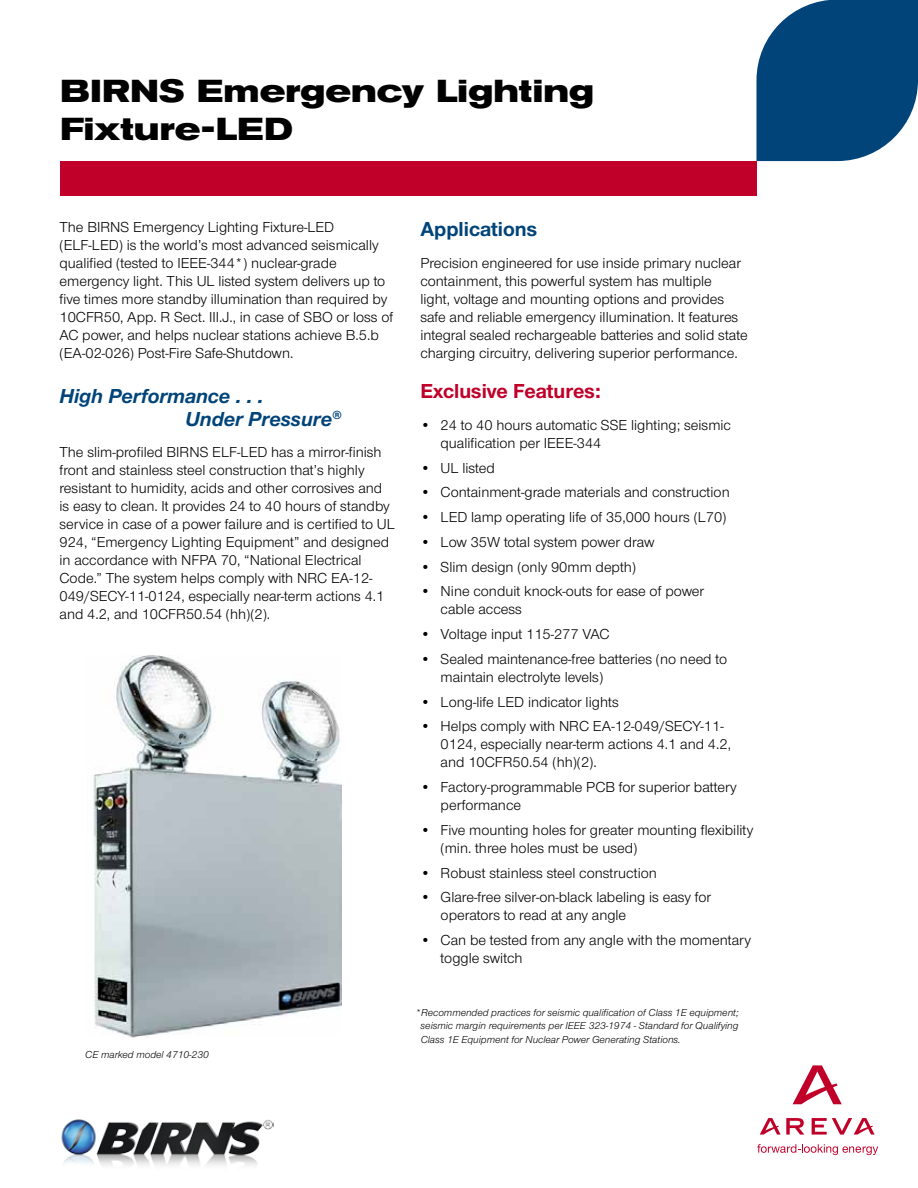
<style>
.page{position:relative;width:918px;height:1188px;background:#fff}
.page>*{position:absolute;margin:0;border:0;box-sizing:border-box;transform-origin:0 0}
.t1{font:700 expanded 31.5px/37.8px "Akzidenz Grotesk BE";letter-spacing:.01em;color:#000}
.t2{font:italic 700 21px/22.5px "Nimbus AREVA";color:#00447a}
.t3{font:700 21px "Nimbus AREVA";color:#c1002a}
.t4{font:700 21px "Nimbus AREVA";color:#00447a}
.t5{font:15px/18px "Nimbus AREVA";color:#000}
.t6{font:italic 10.5px/13.5px "Nimbus AREVA";color:#000;text-align:justify}
</style>
<div class="page">
<svg style="left:756px;top:0;width:162px;height:161px;background:#1e5a89"></svg>
<div style="left:60px;top:161px;width:696px;height:34px;background:#c1002a"></div>
<svg style="left:793px;top:1065px;width:49px;height:39px"></svg>
<svg style="left:760px;top:1118px;width:44px;height:17px"></svg>
<svg style="left:812px;top:1118px;width:63px;height:17px"></svg>
<svg style="left:757px;top:1144px;width:121px;height:11px"></svg>
<img style="left:61px;top:1119px;width:213px;height:47px">
<img style="left:93px;top:655px;width:248px;height:382px">
<h1 class="t1" style="left:60px;top:73px;width:536px">BIRNS Emergency Lighting<br>Fixture-LED</h1>
<p class="t5" style="left:60px;top:219px;width:335px">The BIRNS Emergency Lighting Fixture-LED (ELF-LED) is the world’s most advanced seismically qualified (tested to IEEE-344*) nuclear-grade emergency light. This UL listed system delivers up to five times more standby illumination than required by 10CFR50, App. R Sect. III.J., in case of SBO or loss of AC power, and helps nuclear stations achieve B.5.b (EA-02-026) Post-Fire Safe-Shutdown.</p>
<h2 class="t2" style="left:186px;top:385px;width:158px;text-indent:-126px">High Performance . . .<br>Under Pressure<sup>®</sup></h2>
<p class="t5" style="left:60px;top:444px;width:337px">The slim-profiled BIRNS ELF-LED has a mirror-finish front and stainless steel construction that’s highly resistant to humidity, acids and other corrosives and is easy to clean. It provides 24 to 40 hours of standby service in case of a power failure and is certified to UL 924, “Emergency Lighting Equipment” and designed in accordance with NFPA 70, “National Electrical Code.” The system helps comply with NRC EA-12- 049/SECY-11-0124, especially near-term actions 4.1 and 4.2, and 10CFR50.54 (hh)(2).</p>
<p class="t6" style="left:85px;top:1048px;width:125px">CE marked model 4710-230</p>
<h2 class="t4" style="left:420px;top:217px;width:118px">Applications</h2>
<p class="t5" style="left:420px;top:254px;width:329px">Precision engineered for use inside primary nuclear containment, this powerful system has multiple<br>light, voltage and mounting options and provides safe and reliable emergency illumination. It features integral sealed rechargeable batteries and solid state charging circuitry, delivering superior performance.</p>
<h2 class="t3" style="left:420px;top:379px;width:182px">Exclusive Features:</h2>
<p class="t5" style="left:441px;top:416px;width:292px;text-indent:-20px">• 24 to 40 hours automatic SSE lighting; seismic qualification per IEEE-344</p>
<p class="t5" style="left:420px;top:459px;width:76px">• UL listed</p>
<p class="t5" style="left:420px;top:484px;width:311px">• Containment-grade materials and construction</p>
<p class="t5" style="left:420px;top:508px;width:308px">• LED lamp operating life of 35,000 hours (L70)</p>
<p class="t5" style="left:420px;top:533px;width:236px">• Low 35W total system power draw</p>
<p class="t5" style="left:420px;top:558px;width:217px">• Slim design (only 90mm depth)</p>
<p class="t5" style="left:441px;top:583px;width:265px;text-indent:-20px">• Nine conduit knock-outs for ease of power cable access</p>
<p class="t5" style="left:420px;top:625px;width:191px">• Voltage input 115-277 VAC</p>
<p class="t5" style="left:441px;top:650px;width:288px;text-indent:-20px">• Sealed maintenance-free batteries (no need to maintain electrolyte levels)</p>
<p class="t5" style="left:420px;top:693px;width:200px">• Long-life LED indicator lights</p>
<p class="t5" style="left:441px;top:718px;width:292px;text-indent:-20px">• Helps comply with NRC EA-12-049/SECY-11-<br>0124, especially near-term actions 4.1 and 4.2, and 10CFR50.54 (hh)(2).</p>
<p class="t5" style="left:441px;top:778px;width:298px;text-indent:-20px">• Factory-programmable PCB for superior battery performance</p>
<p class="t5" style="left:441px;top:821px;width:314px;text-indent:-20px">• Five mounting holes for greater mounting flexibility (min. three holes must be used)</p>
<p class="t5" style="left:420px;top:864px;width:238px">• Robust stainless steel construction</p>
<p class="t5" style="left:441px;top:889px;width:272px;text-indent:-20px">• Glare-free silver-on-black labeling is easy for operators to read at any angle</p>
<p class="t5" style="left:441px;top:931px;width:312px;text-indent:-20px">• Can be tested from any angle with the momentary toggle switch</p>
<p class="t6" style="left:421px;top:1006px;width:320px;text-indent:-5px">*Recommended practices for seismic qualification of Class 1E equipment; seismic margin requirements per IEEE 323-1974 - Standard for Qualifying Class 1E Equipment for Nuclear Power Generating Stations.</p>
</div>
